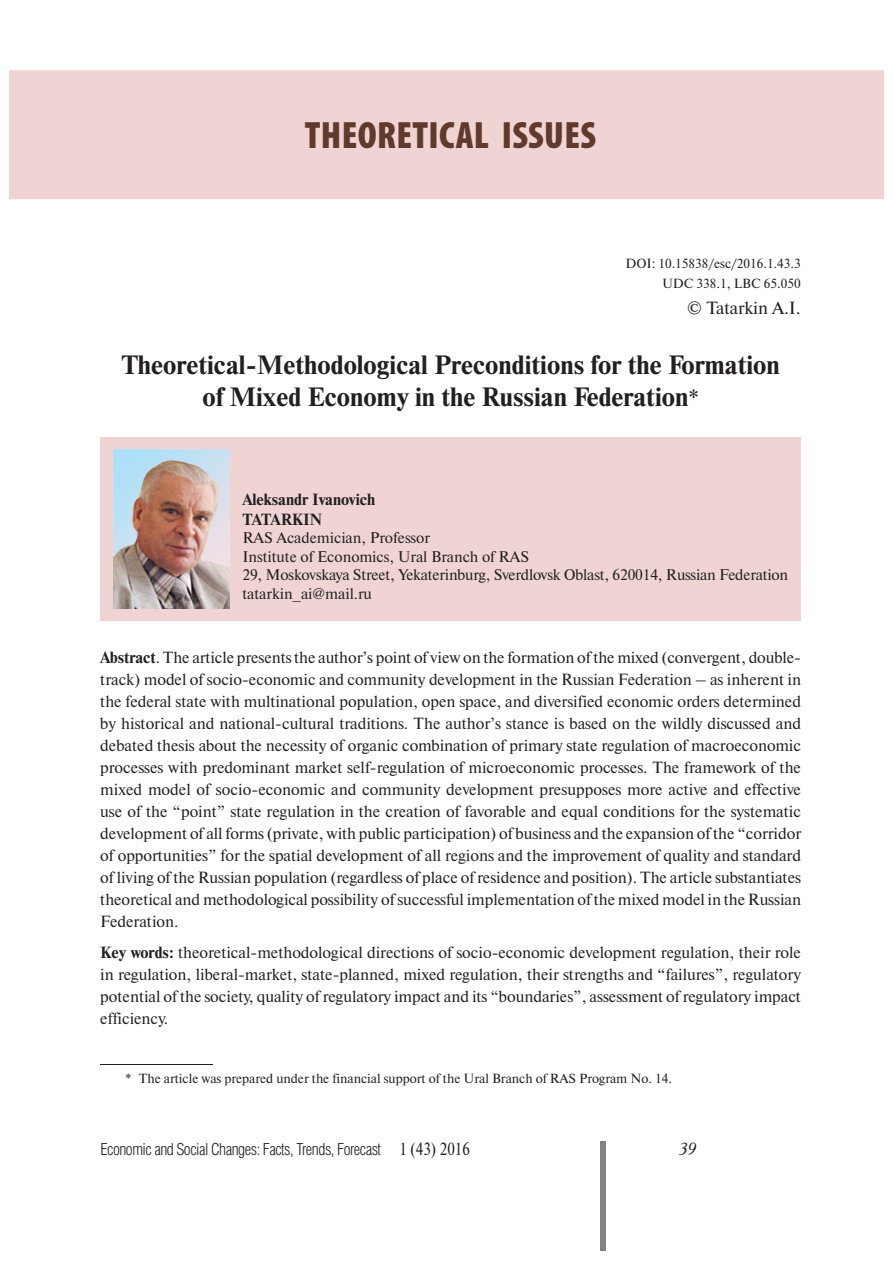
<style>
.page{position:relative;width:893px;height:1263px;background:#fff}
.page>*{position:absolute;margin:0;border:0;box-sizing:border-box;transform-origin:0 0}
.t1{font:900 condensed 38.25px "Myriad Pro";letter-spacing:.01em;color:#5f3a2d}
.t2{font:700 26.4px/31.8px "Newton C";color:#231f20;text-align:center}
.t3{font:17.7px "Newton C";color:#231f20}
.t4{font:italic 17.7px "Academy";color:#231f20}
.t5{font:300 16.65px "Helios Cond";letter-spacing:-.03em;color:#231f20}
.t6{font:16.2px/22px "Newton C";color:#231f20;text-align:justify}
.t7{font:700 16.2px/19.4px "Newton C";color:#231f20}
.t8{font:15.45px/18.5px "Newton C";letter-spacing:-.01em;color:#231f20}
.t9{font:13.2px/20.1px "Newton C";color:#231f20;text-align:right}
.s1{font-weight:400;font-size:23.55px}
.s2{font-weight:700}
.s3{font-family:"Newton C";font-weight:400;font-size:17.7px}
</style>
<div class="page">
<div style="left:600px;top:1141px;width:6px;height:109px;background:#808285"></div>
<div style="left:100px;top:437px;width:701px;height:184px;background:#f0d4d4"></div>
<hr style="left:101px;top:1064px;width:112px;height:1px;background:#231f20">
<div style="left:9px;top:70px;width:875px;height:129px;background:#f0d4d4"></div>
<img style="left:113px;top:450px;width:117px;height:158px">
<h1 class="t1" style="left:305px;top:122px;width:293px">THEORETICAL ISSUES</h1>
<p class="t9" style="left:625px;top:255px;width:177px">DOI: 10.15838/esc/2016.1.43.3<br>UDC 338.1, LBC 65.050</p>
<p class="t3" style="left:687px;top:301px;width:115px">© Tatarkin A.I.</p>
<h2 class="t2" style="left:121px;top:351px;width:660px">Theoretical-Methodological Preconditions for the Formation of Mixed Economy in the Russian Federation<span class="s1">*</span></h2>
<p class="t7" style="left:242px;top:491px;width:134px">Aleksandr Ivanovich<br>TATARKIN</p>
<p class="t8" style="left:242px;top:530px;width:547px">RAS Academician, Professor<br>Institute of Economics, Ural Branch of RAS<br>29, Moskovskaya Street, Yekaterinburg, Sverdlovsk Oblast, 620014, Russian Federation tatarkin_ai@mail.ru</p>
<p class="t6" style="left:100px;top:647px;width:702px"><span class="s2">Abstract</span>. The article presents the author’s point of view on the formation of the mixed (convergent, double&shy;track) model of socio-economic and community development in the Russian Federation – as inherent in the federal state with multinational population, open space, and diversified economic orders determined by historical and national-cultural traditions. The author’s stance is based on the wildly discussed and debated thesis about the necessity of organic combination of primary state regulation of macroeconomic processes with predominant market self-regulation of microeconomic processes. The framework of the mixed model of socio-economic and community development presupposes more active and effective use of the “point” state regulation in the creation of favorable and equal conditions for the systematic development of all forms (private, with public participation) of business and the expansion of the “corridor of opportunities” for the spatial development of all regions and the improvement of quality and standard of living of the Russian population (regardless of place of residence and position). The article substantiates theoretical and methodological possibility of successful implementation of the mixed model in the Russian Federation.</p>
<p class="t6" style="left:100px;top:942px;width:702px"><span class="s2">Key words:</span> theoretical-methodological directions of socio-economic development regulation, their role in regulation, liberal-market, state-planned, mixed regulation, their strengths and “failures”, regulatory potential of the society, quality of regulatory impact and its “boundaries”, assessment of regulatory impact efficiency.</p>
<p class="t9" style="left:126px;top:1069px;width:548px">* The article was prepared under the financial support of the Ural Branch of RAS Program No. 14.</p>
<p class="t5" style="left:101px;top:1143px;width:371px">Economic and Social Changes: Facts, Trends, Forecast <span class="s3">1 (43) 2016</span></p>
<p class="t4" style="left:679px;top:1141px;width:19px">39</p>
</div>
